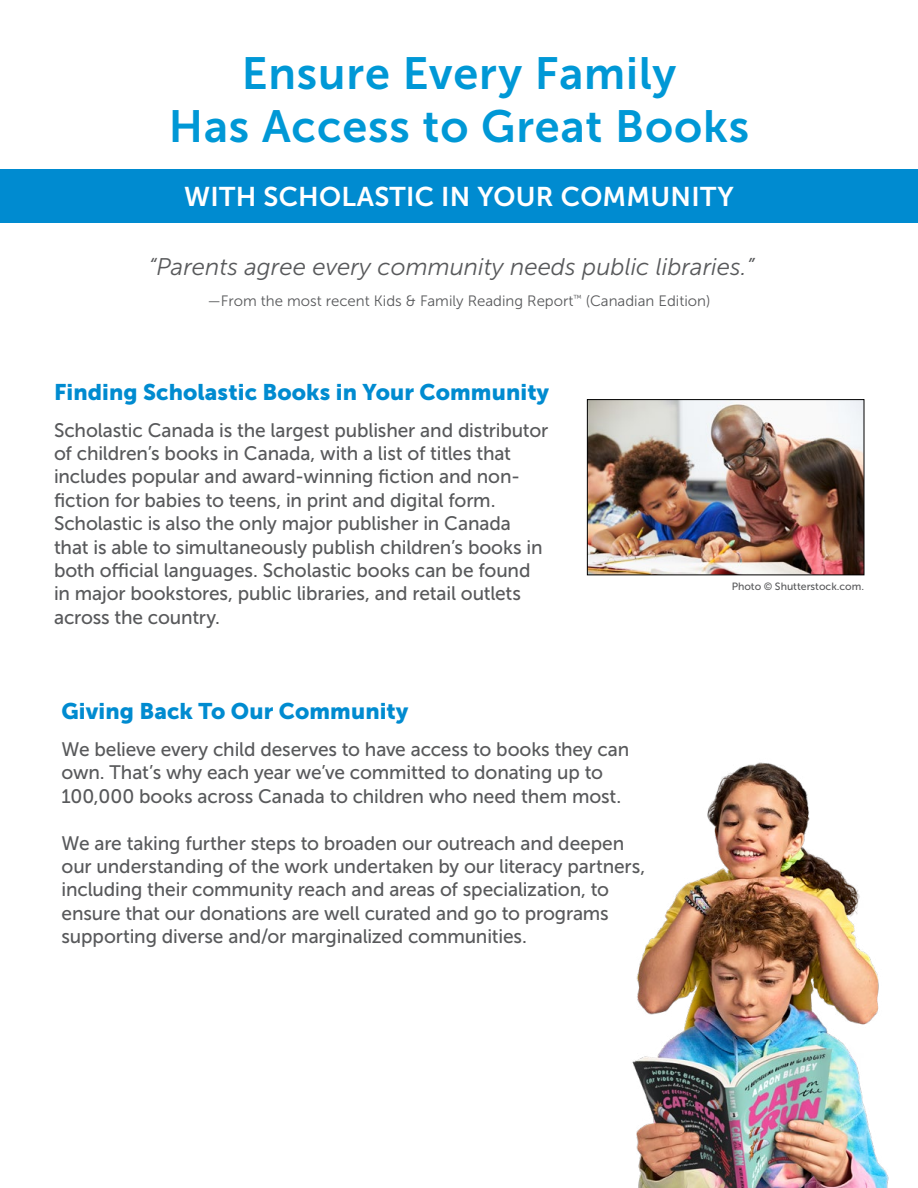
<style>
.page{position:relative;width:918px;height:1188px;background:#fff}
.page>*{position:absolute;margin:0;border:0;box-sizing:border-box;transform-origin:0 0}
.t1{font:45px/52.5px "Museo Sans 700";letter-spacing:.02em;color:#0098d6;text-align:center}
.t2{font:27px "Museo Sans 700";letter-spacing:.01em;color:#fff}
.t3{font:italic 24px "Museo Sans 300";color:#58595b}
.Section_title{font:22.5px "Museo Sans 900";letter-spacing:.005em;color:#008bd0}
.Section_body_copy{font:19.5px/23.4px "Museo Sans 500";letter-spacing:-.005em;color:#58595b}
.t4{font:15px "Museo Sans 300";color:#58595b}
.t5{font:10.5px "Museo Sans 500";color:#58595b}
</style>
<div class="page">
<img style="left:589px;top:401px;width:273px;height:172px">
<div style="left:587px;top:399px;width:277px;height:176px;border:1px solid #000"></div>
<img style="left:632px;top:762px;width:257px;height:426px">
<div style="left:0;top:169px;width:918px;height:54px;background:#008bd0"></div>
<p class="t1" style="left:169px;top:47px;width:582px">Ensure Every Family<br>Has Access to Great Books</p>
<p class="t2" style="left:184px;top:182px;width:551px">WITH SCHOLASTIC IN YOUR COMMUNITY</p>
<p class="t3" style="left:148px;top:254px;width:607px">“Parents agree every community needs public libraries.”</p>
<p class="t4" style="left:208px;top:293px;width:504px">—From the most recent Kids &amp; Family Reading Report<sup>™</sup> (Canadian Edition)</p>
<p class="Section_title" style="left:54px;top:379px;width:497px">Finding Scholastic Books in Your Community</p>
<p class="Section_body_copy" style="left:54px;top:418px;width:496px">Scholastic Canada is the largest publisher and distributor of children’s books in Canada, with a list of titles that includes popular and award-winning fiction and non&shy;fiction for babies to teens, in print and digital form.<br>Scholastic is also the only major publisher in Canada that is able to simultaneously publish children’s books in both official languages. Scholastic books can be found in major bookstores, public libraries, and retail outlets across the country.</p>
<p class="Section_title" style="left:62px;top:699px;width:348px">Giving Back To Our Community</p>
<p class="Section_body_copy" style="left:62px;top:738px;width:569px">We believe every child deserves to have access to books they can own. That’s why each year we’ve committed to donating up to<br>100,000 books across Canada to children who need them most.</p>
<p class="Section_body_copy" style="left:62px;top:831px;width:585px">We are taking further steps to broaden our outreach and deepen our understanding of the work undertaken by our literacy partners, including their community reach and areas of specialization, to ensure that our donations are well curated and go to programs supporting diverse and/or marginalized communities.</p>
<p class="t5" style="left:732px;top:581px;width:134px">Photo © Shutterstock.com.</p>
</div>
